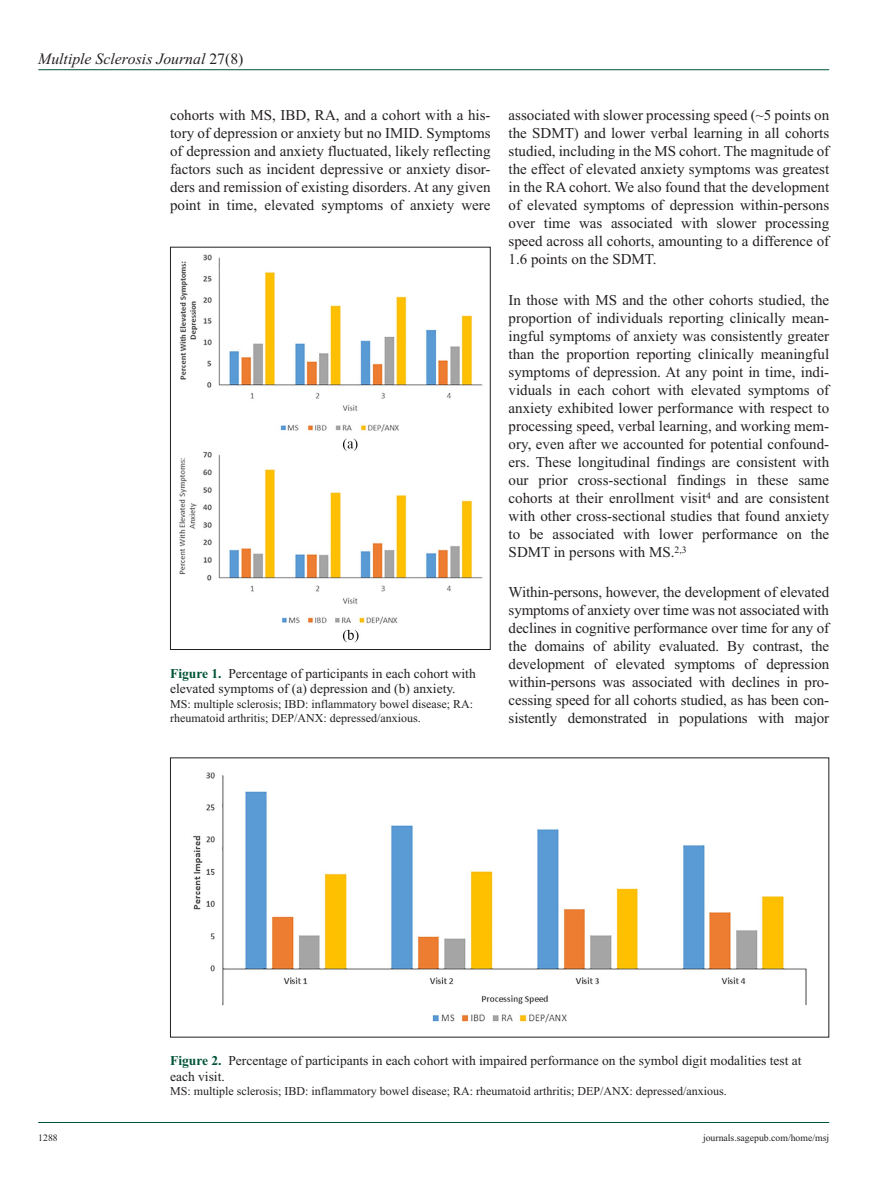
<style>
.page{position:relative;width:893px;height:1191px;background:#fff}
.page>*{position:absolute;margin:0;border:0;box-sizing:border-box;transform-origin:0 0}
.t1{font:italic 15.75px "Times New Roman";color:#231f20}
.t2{font:15px/18px "Times New Roman";color:#231f20;text-align:justify}
.t3{font:13.5px/15.8px "Times New Roman";color:#231f20}
.t4{font:12px/14.2px "Times New Roman";color:#231f20}
.t5{font:9.75px "Times New Roman";color:#231f20}
.s1{font-style:normal}
.s2{font-weight:700;color:#015436}
</style>
<div class="page">
<hr style="left:38px;top:69px;width:791px;height:1px;background:#015436">
<hr style="left:38px;top:1122px;width:791px;height:1px;background:#015436">
<img style="left:179px;top:254px;width:304px;height:389px">
<div style="left:170px;top:247px;width:321px;height:403px;border:1px solid #231f20"></div>
<img style="left:193px;top:772px;width:614px;height:251px">
<p class="t1" style="left:38px;top:50px;width:207px">Multiple Sclerosis Journal <span class="s1">27(8)</span></p>
<p class="t2" style="left:170px;top:106px;width:322px">cohorts with MS, IBD, RA, and a cohort with a his&shy;tory of depression or anxiety but no IMID. Symptoms of depression and anxiety fluctuated, likely reflecting factors such as incident depressive or anxiety disor&shy;ders and remission of existing disorders. At any given point in time, elevated symptoms of anxiety were</p>
<p class="t2" style="left:509px;top:106px;width:322px">associated with slower processing speed (~5 points on the SDMT) and lower verbal learning in all cohorts studied, including in the MS cohort. The magnitude of the effect of elevated anxiety symptoms was greatest in the RA cohort. We also found that the development of elevated symptoms of depression within-persons over time was associated with slower processing speed across all cohorts, amounting to a difference of 1.6 points on the SDMT.</p>
<p class="t2" style="left:509px;top:290px;width:322px">In those with MS and the other cohorts studied, the proportion of individuals reporting clinically mean&shy;ingful symptoms of anxiety was consistently greater than the proportion reporting clinically meaningful symptoms of depression. At any point in time, indi&shy;viduals in each cohort with elevated symptoms of anxiety exhibited lower performance with respect to processing speed, verbal learning, and working mem&shy;ory, even after we accounted for potential confound&shy;ers. These longitudinal findings are consistent with our prior cross-sectional findings in these same cohorts at their enrollment visit<sup>4</sup> and are consistent with other cross-sectional studies that found anxiety to be associated with lower performance on the SDMT in persons with MS.<sup>2,3</sup></p>
<p class="t2" style="left:509px;top:583px;width:322px">Within-persons, however, the development of elevated symptoms of anxiety over time was not associated with declines in cognitive performance over time for any of the domains of ability evaluated. By contrast, the development of elevated symptoms of depression within-persons was associated with declines in pro&shy;cessing speed for all cohorts studied, as has been con&shy;sistently demonstrated in populations with major</p>
<p class="t3" style="left:170px;top:665px;width:307px"><span class="s2">Figure 1.</span> Percentage of participants in each cohort with elevated symptoms of (a) depression and (b) anxiety.</p>
<p class="t4" style="left:170px;top:696px;width:304px">MS: multiple sclerosis; IBD: inflammatory bowel disease; RA: rheumatoid arthritis; DEP/ANX: depressed/anxious.</p>
<p class="t3" style="left:170px;top:1052px;width:633px"><span class="s2">Figure 2.</span> Percentage of participants in each cohort with impaired performance on the symbol digit modalities test at each visit.</p>
<p class="t4" style="left:170px;top:1084px;width:558px">MS: multiple sclerosis; IBD: inflammatory bowel disease; RA: rheumatoid arthritis; DEP/ANX: depressed/anxious.</p>
<p class="t5" style="left:38px;top:1132px;width:21px">1288</p>
<p class="t5" style="left:703px;top:1132px;width:128px">journals.sagepub.com/home/msj</p>
</div>
